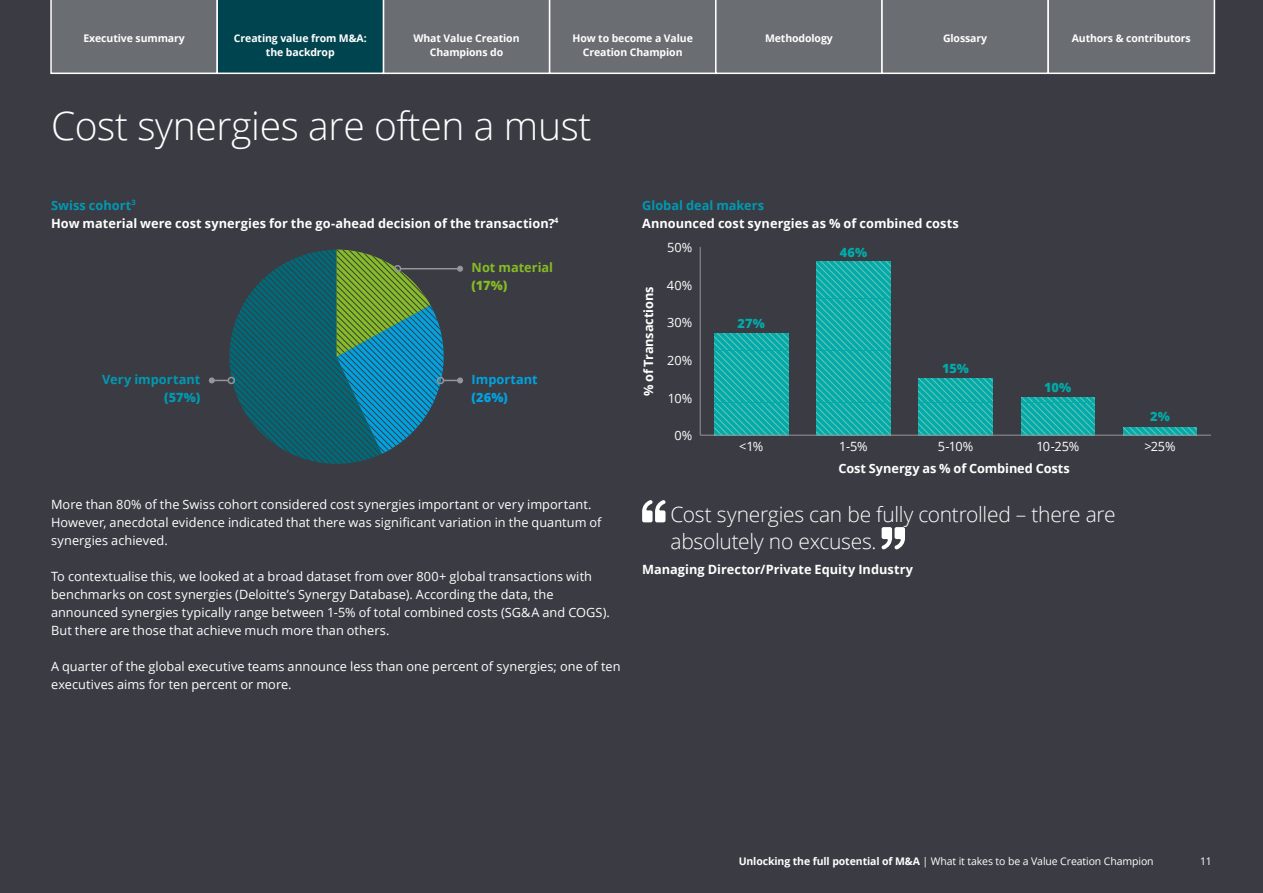
<style>
.page{position:relative;width:1263px;height:893px;background:#3b3c43}
.page>*{position:absolute;margin:0;border:0;box-sizing:border-box;transform-origin:0 0}
.t1{font:300 39px "Open Sans";letter-spacing:-.01em;color:#fff}
.t2{font:300 21px/27px "Open Sans";letter-spacing:-.015em;color:#fff}
.t3{font:12.75px/18px "Open Sans";letter-spacing:.005em;color:#fff}
.t4{font:700 12.75px/18px "Open Sans";color:#fff}
.t5{font:700 12.75px "Open Sans";letter-spacing:.005em;color:#0099b3}
.t6{font:800 12.75px "Open Sans";letter-spacing:-.005em;color:#00abaa}
.t7{font:700 12.75px "Open Sans";color:#86bc25}
.t8{font:700 12.75px "Open Sans";color:#00a3e2}
.t9{font:800 12.75px "Open Sans";color:#86bc25}
.t10{font:800 12.75px "Open Sans";color:#00a3e2}
.t11{font:800 12.75px "Open Sans";color:#0099b3}
.t12{font:700 10.5px/14.2px "Open Sans";letter-spacing:-.01em;color:#fff;text-align:center}
.t13{font:10.5px "Open Sans";letter-spacing:-.01em;color:#fff}
.s1{color:#0099b3}
.s2{font-weight:700}
</style>
<div class="page">
<svg style="left:209px;top:250px;width:254px;height:214px"></svg>
<svg style="left:714px;top:333px;width:74px;height:102px;background:#18afab"></svg>
<svg style="left:817px;top:262px;width:73px;height:173px;background:#18afab"></svg>
<svg style="left:919px;top:379px;width:73px;height:56px;background:#18afab"></svg>
<svg style="left:1021px;top:397px;width:73px;height:38px;background:#19afab"></svg>
<svg style="left:1123px;top:428px;width:74px;height:7px"></svg>
<hr style="left:700px;top:435px;width:511px;height:1px;background:#94969a">
<hr style="left:700px;top:247px;width:1px;height:188px;background:#94969a">
<svg style="left:642px;top:500px;width:23px;height:22px"></svg>
<svg style="left:882px;top:527px;width:23px;height:22px"></svg>
<svg style="left:50px;top:0;width:1165px;height:74px;background:#5f6b70"></svg>
<p class="t12" style="left:83px;top:31px;width:103px">Executive summary</p>
<p class="t12" style="left:234px;top:31px;width:134px">Creating value from M&amp;A: the backdrop</p>
<p class="t12" style="left:413px;top:31px;width:108px">What Value Creation<br>Champions do</p>
<p class="t12" style="left:572px;top:31px;width:122px">How to become a Value<br>Creation Champion</p>
<p class="t12" style="left:765px;top:31px;width:69px">Methodology</p>
<p class="t12" style="left:943px;top:31px;width:46px">Glossary</p>
<p class="t12" style="left:1072px;top:31px;width:121px">Authors &amp; contributors</p>
<h1 class="t1" style="left:51px;top:100px;width:542px">Cost synergies are often a must</h1>
<p class="t4" style="left:51px;top:196px;width:509px"><span class="s1">Swiss cohort</span><sup>3<br></sup>How material were cost synergies for the go‑ahead decision of the transaction?<sup>4</sup></p>
<p class="t7" style="left:472px;top:259px;width:83px">Not material</p>
<p class="t9" style="left:472px;top:276px;width:37px">(17%)</p>
<p class="t5" style="left:102px;top:370px;width:100px">Very important</p>
<p class="t11" style="left:164px;top:388px;width:38px">(57%)</p>
<p class="t8" style="left:472px;top:370px;width:68px">Important</p>
<p class="t10" style="left:472px;top:388px;width:38px">(26%)</p>
<p class="t3" style="left:51px;top:495px;width:552px">More than 80% of the Swiss cohort considered cost synergies important or very important.<br>However, anecdotal evidence indicated that there was significant variation in the quantum of synergies achieved.</p>
<p class="t3" style="left:51px;top:567px;width:560px">To contextualise this, we looked at a broad dataset from over 800+ global transactions with benchmarks on cost synergies (Deloitte’s Synergy Database). According the data, the announced synergies typically range between 1‑5% of total combined costs (SG&amp;A and COGS).<br>But there are those that achieve much more than others.</p>
<p class="t3" style="left:51px;top:657px;width:571px">A quarter of the global executive teams announce less than one percent of synergies; one of ten executives aims for ten percent or more.</p>
<p class="t5" style="left:642px;top:196px;width:124px">Global deal makers</p>
<p class="t4" style="left:642px;top:214px;width:318px">Announced cost synergies as % of combined costs</p>
<p class="t4" style="left:639px;top:396px;width:112px;rotate:-90deg">% of Transactions</p>
<p class="t3" style="left:667px;top:238px;width:27px">50%</p>
<p class="t3" style="left:667px;top:276px;width:27px">40%</p>
<p class="t3" style="left:667px;top:313px;width:27px">30%</p>
<p class="t3" style="left:667px;top:351px;width:26px">20%</p>
<p class="t3" style="left:668px;top:389px;width:26px">10%</p>
<p class="t3" style="left:674px;top:426px;width:19px">0%</p>
<p class="t6" style="left:738px;top:314px;width:29px">27%</p>
<p class="t6" style="left:840px;top:243px;width:29px">46%</p>
<p class="t6" style="left:942px;top:358px;width:28px">15%</p>
<p class="t6" style="left:1044px;top:378px;width:29px">10%</p>
<p class="t6" style="left:1150px;top:406px;width:21px">2%</p>
<p class="t3" style="left:739px;top:437px;width:26px">&lt;1%</p>
<p class="t3" style="left:839px;top:437px;width:30px">1-5%</p>
<p class="t3" style="left:938px;top:437px;width:37px">5-10%</p>
<p class="t3" style="left:1036px;top:437px;width:44px">10-25%</p>
<p class="t3" style="left:1144px;top:437px;width:33px">&gt;25%</p>
<p class="t4" style="left:838px;top:459px;width:233px">Cost Synergy as % of Combined Costs</p>
<h2 class="t2" style="left:670px;top:501px;width:446px">Cost synergies can be fully controlled – there are absolutely no excuses.</h2>
<p class="t4" style="left:642px;top:560px;width:273px">Managing Director/Private Equity Industry</p>
<p class="t13" style="left:739px;top:854px;width:417px"><span class="s2">Unlocking the full potential of M&amp;A</span> | What it takes to be a Value Creation Champion</p>
<p class="t13" style="left:1200px;top:854px;width:13px">11</p>
</div>
